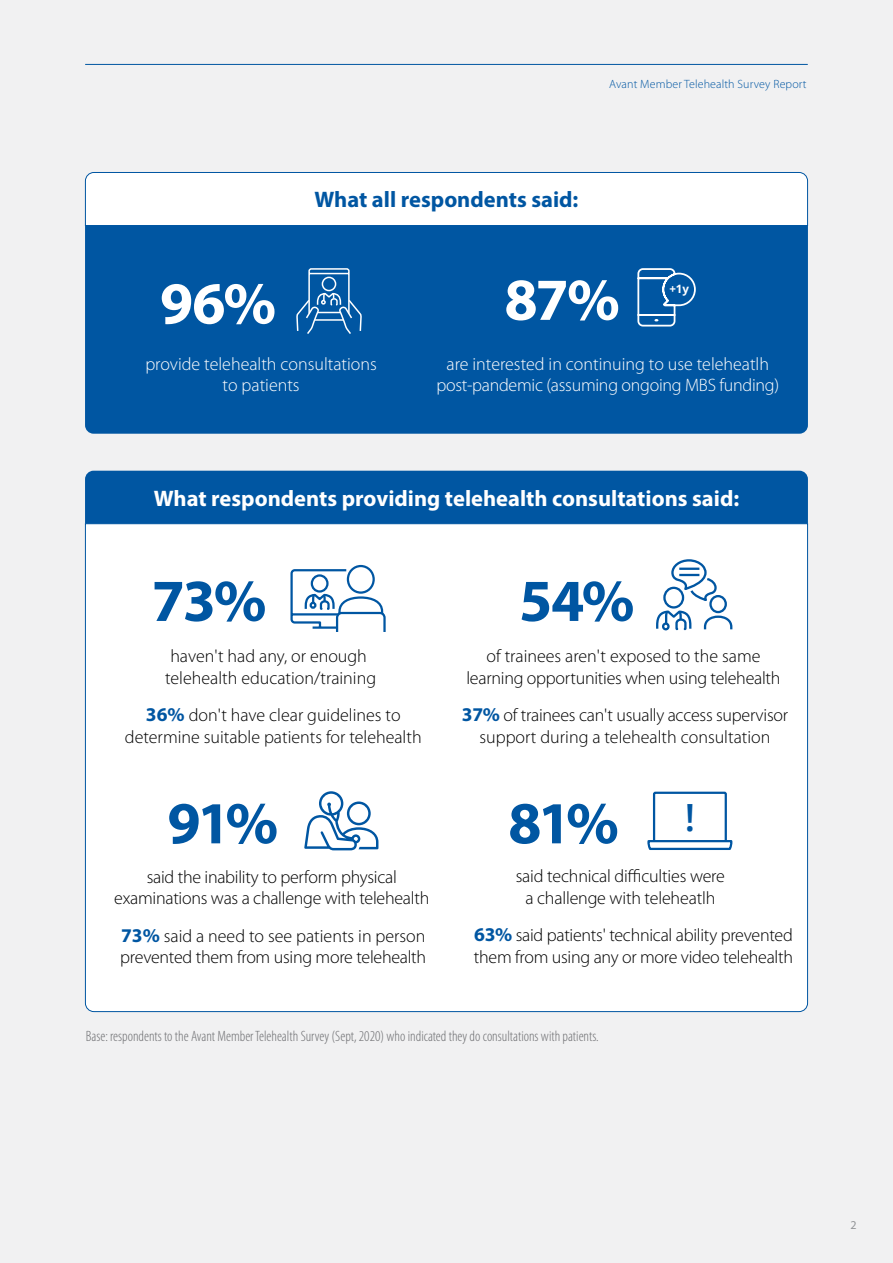
<style>
.page{position:relative;width:893px;height:1263px;background:#f1f1f2}
.page>*{position:absolute;margin:0;border:0;box-sizing:border-box;transform-origin:0 0}
.t1{font:700 60px "Myriad Pro";letter-spacing:-.05em;color:#0056a2}
.t2{font:700 60px "Myriad Pro";color:#fff}
.t3{font:700 22.5px "Myriad Pro";color:#fff}
.t4{font:700 22.5px "Myriad Pro";color:#0056a2}
.t5{font:300 18px/21.6px "Myriad Pro";letter-spacing:-.015em;color:#000;text-align:center}
.t6{font:300 18px/21.6px "Myriad Pro";color:#fff;text-align:center}
.t7{font:300 condensed 15px "Myriad Pro";color:#6d6e71}
.t8{font:300 12px "Myriad Pro";letter-spacing:.01em;color:#0056a2}
.t9{font:12px "Myriad Pro";color:#939598}
.t10{font:700 11.55px "Open Sans";color:#fff}
.s1{font-weight:700;font-size:19.5px;color:#0056a2}
</style>
<div class="page">
<hr style="left:85px;top:64px;width:723px;height:1px;background:#0056a2">
<div style="left:85px;top:226px;width:723px;height:208px;background:#0056a2"></div>
<div style="left:85px;top:524px;width:723px;height:488px;background:#fff"></div>
<div style="left:85px;top:172px;width:723px;height:54px;background:#fff"></div>
<div style="left:85px;top:471px;width:723px;height:53px;background:#0056a2"></div>
<svg style="left:637px;top:267px;width:60px;height:60px;background:#2b72b1"></svg>
<svg style="left:289px;top:564px;width:98px;height:70px"></svg>
<svg style="left:655px;top:558px;width:79px;height:74px"></svg>
<svg style="left:304px;top:791px;width:74px;height:59px"></svg>
<svg style="left:646px;top:790px;width:87px;height:62px"></svg>
<svg style="left:296px;top:253px;width:66px;height:82px;background:#226cae"></svg>
<h1 class="t2" style="left:160px;top:264px;width:118px">96%</h1>
<p class="t8" style="left:609px;top:78px;width:199px">Avant Member Telehealth Survey Report</p>
<p class="t4" style="left:314px;top:185px;width:265px">What all respondents said:</p>
<h1 class="t2" style="left:504px;top:260px;width:117px">87%</h1>
<p class="t10" style="left:669px;top:280px;width:21px">+1y</p>
<p class="t6" style="left:145px;top:353px;width:233px">provide telehealth consultations to patients</p>
<p class="t6" style="left:436px;top:353px;width:344px">are interested in continuing to use teleheatlh post-pandemic (assuming ongoing MBS funding)</p>
<p class="t3" style="left:154px;top:483px;width:587px">What respondents providing telehealth consultations said:</p>
<h1 class="t1" style="left:152px;top:562px;width:116px">73%</h1>
<p class="t5" style="left:165px;top:646px;width:213px;text-align:left">haven't had any, or enough telehealth education/training</p>
<h1 class="t1" style="left:519px;top:562px;width:117px">54%</h1>
<p class="t5" style="left:466px;top:646px;width:316px">of trainees aren't exposed to the same learning opportunities when using telehealth</p>
<p class="t5" style="left:125px;top:704px;width:298px"><span class="s1">36%</span> don't have clear guidelines to determine suitable patients for telehealth</p>
<p class="t5" style="left:462px;top:704px;width:328px"><span class="s1">37%</span> of trainees can't usually access supervisor support during a telehealth consultation</p>
<h1 class="t1" style="left:167px;top:784px;width:112px">91%</h1>
<h1 class="t1" style="left:508px;top:784px;width:188px">81% <sup>!</sup></h1>
<p class="t5" style="left:114px;top:866px;width:317px">said the inability to perform physical examinations was a challenge with telehealth</p>
<p class="t5" style="left:516px;top:866px;width:211px">said technical difficulties were a challenge with teleheatlh</p>
<p class="t5" style="left:474px;top:925px;width:321px;text-align:left"><span class="s1">63%</span> said patients' technical ability prevented them from using any or more video telehealth</p>
<p class="t5" style="left:120px;top:925px;width:307px;text-align:left"><span class="s1">73%</span> said a need to see patients in person prevented them from using more telehealth</p>
<p class="t7" style="left:86px;top:1028px;width:514px">Base: respondents to the Avant Member Telehealth Survey (Sept, 2020) who indicated they do consultations with patients.</p>
<p class="t9" style="left:850px;top:1218px;width:8px">2</p>
</div>
